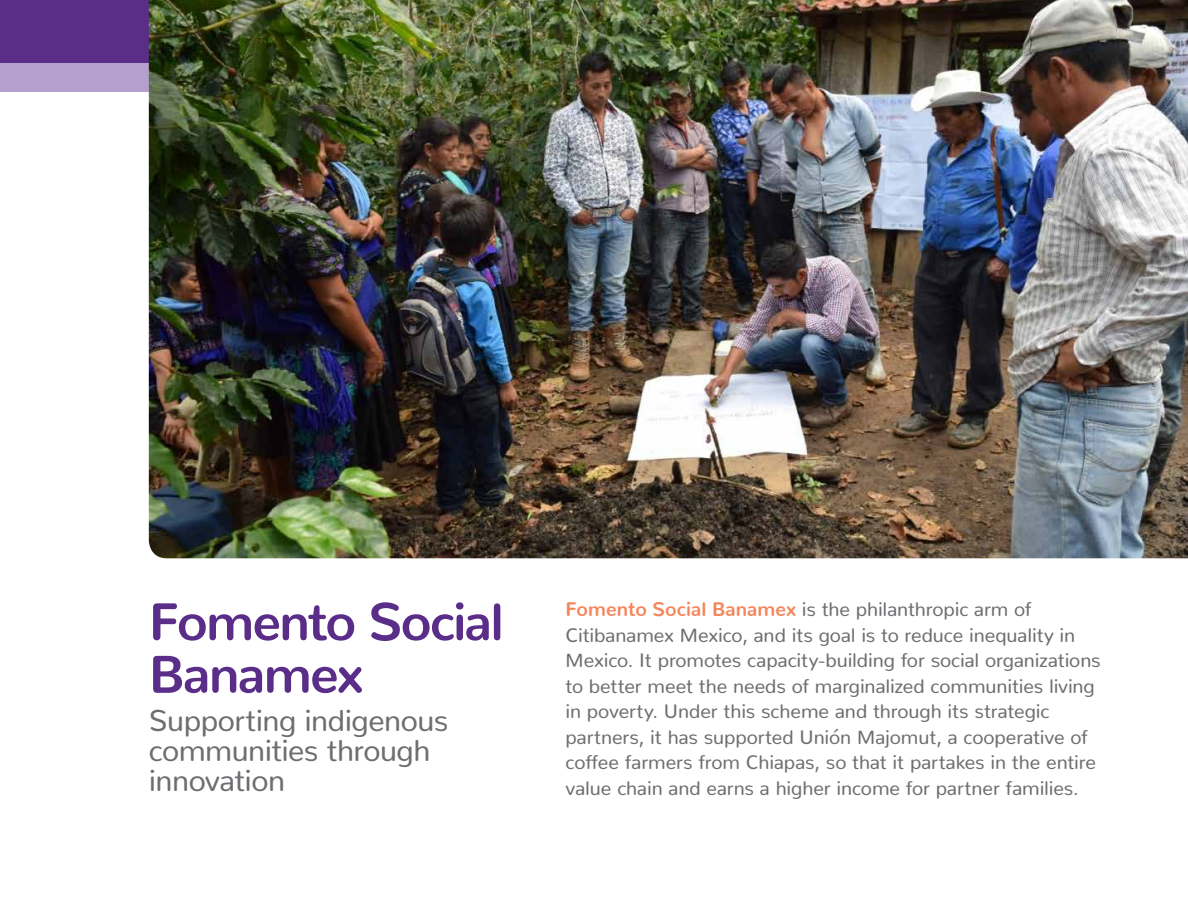
<style>
.page{position:relative;width:1188px;height:918px;background:#fff}
.page>*{position:absolute;margin:0;border:0;box-sizing:border-box;transform-origin:0 0}
.t1{font:700 52.5px/52.5px "Nunito";letter-spacing:-.03em;color:#5a2d88}
.t2{font:30px/30px "Nunito";letter-spacing:-.015em;color:#6d6e71}
.t3{font:19.5px/25.5px "Nunito";letter-spacing:-.005em;color:#6d6e71}
.s1{font-weight:700;color:#f5855a}
</style>
<div class="page">
<div style="left:0;top:0;width:176px;height:64px;background:#5a2d88"></div>
<div style="left:0;top:64px;width:176px;height:28px;background:#b3a0cd"></div>
<img style="left:149px;top:0;width:1039px;height:558px">
<h1 class="t1" style="left:149px;top:589px;width:356px">Fomento Social<br>Banamex</h1>
<h2 class="t2" style="left:149px;top:703px;width:301px">Supporting indigenous communities through innovation</h2>
<p class="t3" style="left:566px;top:595px;width:537px"><span class="s1">Fomento Social Banamex</span> is the philanthropic arm of Citibanamex Mexico, and its goal is to reduce inequality in Mexico. It promotes capacity-building for social organizations to better meet the needs of marginalized communities living in poverty. Under this scheme and through its strategic partners, it has supported Unión Majomut, a cooperative of coffee farmers from Chiapas, so that it partakes in the entire value chain and earns a higher income for partner families.</p>
</div>
